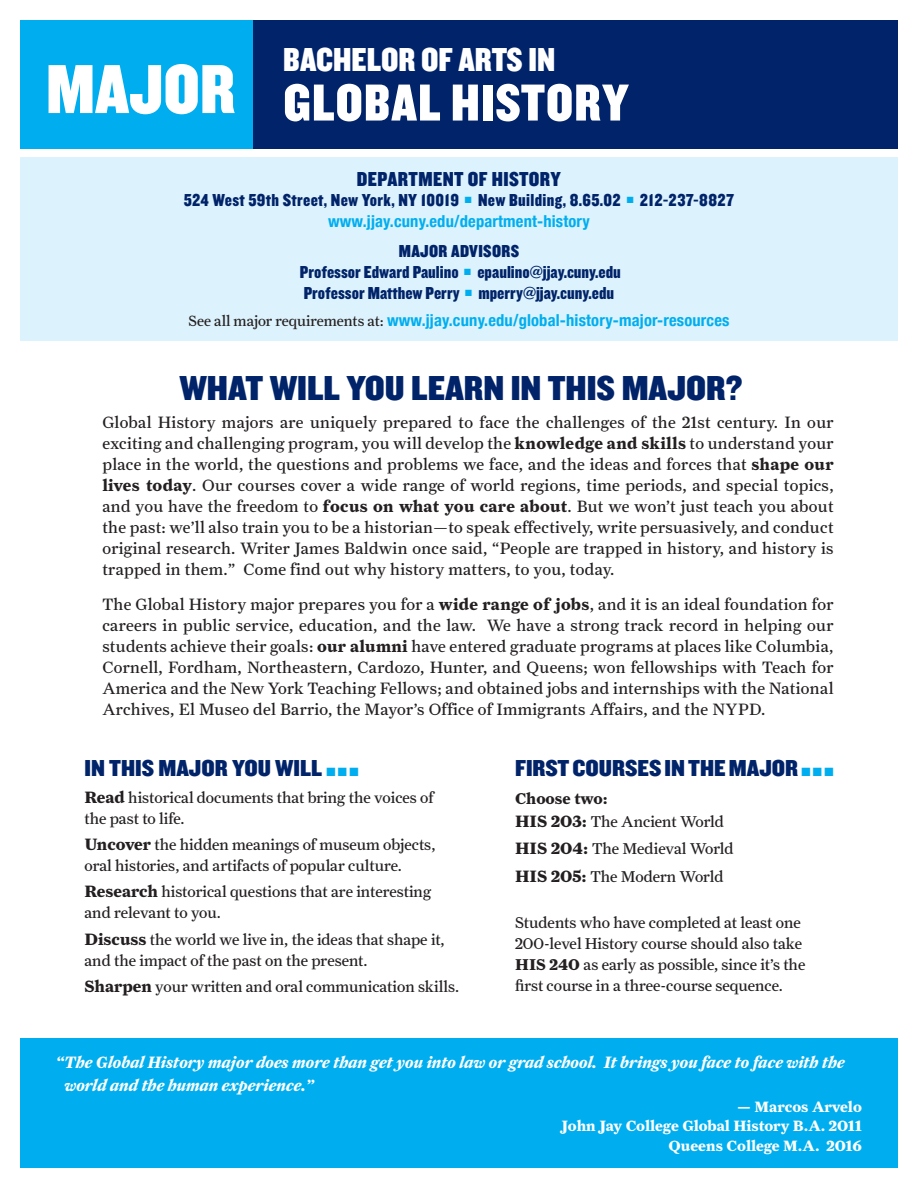
<style>
.page{position:relative;width:918px;height:1188px;background:#fff}
.page>*{position:absolute;margin:0;border:0;box-sizing:border-box;transform-origin:0 0}
.t1{font:72px "Knockout 70 Full Welterwt";color:#fff}
.Major_Titles{font:54px "Knockout 70 Full Welterwt";letter-spacing:.02em;color:#fff}
.t2{font:36px "Knockout 70 Full Welterwt";color:#002369;scale:1.1 1}
.Major_Titles-2{font:34.5px "Knockout 70 Full Welterwt";color:#fff}
.t3{font:24px "Knockout 70 Full Welterwt";color:#002369;scale:1.1 1}
.t4{font:21px "Knockout 70 Full Welterwt";letter-spacing:.02em;color:#002369}
.t5{font:18px "Knockout 70 Full Welterwt";color:#002369}
.t6{font:18px "Knockout 70 Full Welterwt";letter-spacing:.02em;color:#002369}
.t7{font:16.5px/21px "Farnham Text Regular LF";letter-spacing:.02em;color:#231f20;text-align:justify}
.t8{font:16.5px/22.5px "Farnham Text Bold Ital LF";color:#fff}
.t9{font:700 condensed 16.5px "Helvetica Neue";letter-spacing:.01em;color:#00aeef}
._10_5_pt_Farnham{font:15.75px/21px "Farnham Text Regular LF";color:#231f20}
.t10{font:15px "Farnham Text Bold LF";color:#fff}
.s1{font-family:"Farnham Text Regular LF";font-weight:400;font-stretch:normal;font-size:15px;color:#231f20}
.s2{font-family:"Farnham Text Bold LF"}
.s3{color:#00aeef}
.s4{font-family:"Farnham Text Bold LF";font-size:16.5px}
</style>
<div class="page">
<div style="left:20px;top:157px;width:878px;height:184px;background:#dcf2fc"></div>
<div style="left:20px;top:20px;width:233px;height:128px;background:#00aeef"></div>
<div style="left:253px;top:20px;width:645px;height:128px;background:#002369"></div>
<div style="left:20px;top:1038px;width:878px;height:130px;background:#00aeef"></div>
<p class="t1" style="left:46px;top:43px;width:191px">MAJOR</p>
<p class="Major_Titles-2" style="left:283px;top:37px;width:273px">BACHELOR OF ARTS IN</p>
<p class="Major_Titles" style="left:283px;top:68px;width:347px">GLOBAL HISTORY</p>
<p class="t4" style="left:357px;top:166px;width:206px">DEPARTMENT OF HISTORY</p>
<p class="t6" style="left:184px;top:188px;width:552px">524 West 59th Street, New York, NY 10019 <sup>■</sup> New Building, 8.65.02 <sup>■</sup> 212-237-8827</p>
<p class="t9" style="left:328px;top:207px;width:263px">www.jjay.cuny.edu/department-history</p>
<p class="t6" style="left:399px;top:239px;width:122px">MAJOR ADVISORS</p>
<p class="t5" style="left:300px;top:260px;width:323px">Professor Edward Paulino <sup>■</sup> epaulino@jjay.cuny.edu</p>
<p class="t5" style="left:304px;top:281px;width:312px">Professor Matthew Perry <sup>■</sup> mperry@jjay.cuny.edu</p>
<p class="t9" style="left:189px;top:306px;width:542px"><span class="s1">See all major requirements at:</span> www.jjay.cuny.edu/global-history-major-resources</p>
<p class="t2" style="left:179px;top:365px;width:514px">WHAT WILL YOU LEARN IN THIS MAJOR?</p>
<p class="t7" style="left:102px;top:412px;width:733px">Global History majors are uniquely prepared to face the challenges of the 21st century. In our exciting and challenging program, you will develop the <span class="s2">knowledge and skills</span> to understand your place in the world, the questions and problems we face, and the ideas and forces that <span class="s2">shape our lives today</span>. Our courses cover a wide range of world regions, time periods, and special topics, and you have the freedom to <span class="s2">focus on what you care about</span>. But we won’t just teach you about the past: we’ll also train you to be a historian—to speak effectively, write persuasively, and conduct original research. Writer James Baldwin once said, “People are trapped in history, and history is trapped in them.” Come find out why history matters, to you, today.</p>
<p class="t7" style="left:102px;top:593px;width:733px">The Global History major prepares you for a <span class="s2">wide range of jobs</span>, and it is an ideal foundation for careers in public service, education, and the law. We have a strong track record in helping our students achieve their goals: <span class="s2">our alumni</span> have entered graduate programs at places like Columbia, Cornell, Fordham, Northeastern, Cardozo, Hunter, and Queens; won fellowships with Teach for America and the New York Teaching Fellows; and obtained jobs and internships with the National Archives, El Museo del Barrio, the Mayor’s Office of Immigrants Affairs, and the NYPD.</p>
<p class="t3" style="left:84px;top:753px;width:251px">IN THIS MAJOR YOU WILL <span class="s3">■</span> <span class="s3">■</span> <span class="s3">■</span></p>
<p class="_10_5_pt_Farnham" style="left:84px;top:787px;width:351px"><span class="s4">Read</span> historical documents that bring the voices of the past to life.</p>
<p class="_10_5_pt_Farnham" style="left:84px;top:834px;width:352px"><span class="s4">Uncover</span> the hidden meanings of museum objects, oral histories, and artifacts of popular culture.</p>
<p class="_10_5_pt_Farnham" style="left:84px;top:881px;width:348px"><span class="s4">Research</span> historical questions that are interesting and relevant to you.</p>
<p class="_10_5_pt_Farnham" style="left:84px;top:929px;width:362px"><span class="s4">Discuss</span> the world we live in, the ideas that shape it, and the impact of the past on the present.</p>
<p class="_10_5_pt_Farnham" style="left:84px;top:976px;width:376px"><span class="s4">Sharpen</span> your written and oral communication skills.</p>
<p class="t3" style="left:515px;top:753px;width:291px">FIRST COURSES IN THE MAJOR <span class="s3">■</span> <span class="s3">■</span> <span class="s3">■</span></p>
<p class="_10_5_pt_Farnham" style="left:515px;top:787px;width:210px;line-height:22.5px"><span class="s2">Choose two:<br></span><span class="s4">HIS 203:</span> The Ancient World</p>
<p class="_10_5_pt_Farnham" style="left:515px;top:838px;width:220px"><span class="s4">HIS 204:</span> The Medieval World</p>
<p class="_10_5_pt_Farnham" style="left:515px;top:866px;width:210px"><span class="s4">HIS 205:</span> The Modern World</p>
<p class="_10_5_pt_Farnham" style="left:515px;top:912px;width:292px">Students who have completed at least one 200-level History course should also take <span class="s2">HIS 240</span> as early as possible, since it’s the first course in a three-course sequence.</p>
<p class="t8" style="left:65px;top:1051px;width:782px;text-indent:-8px">“The Global History major does more than get you into law or grad school. It brings you face to face with the world and the human experience.”</p>
<p class="t10" style="left:737px;top:1097px;width:126px">— Marcos Arvelo</p>
<p class="t10" style="left:561px;top:1117px;width:302px">John Jay College Global History B.A. 2011</p>
<p class="t10" style="left:668px;top:1136px;width:195px">Queens College M.A. 2016</p>
</div>
